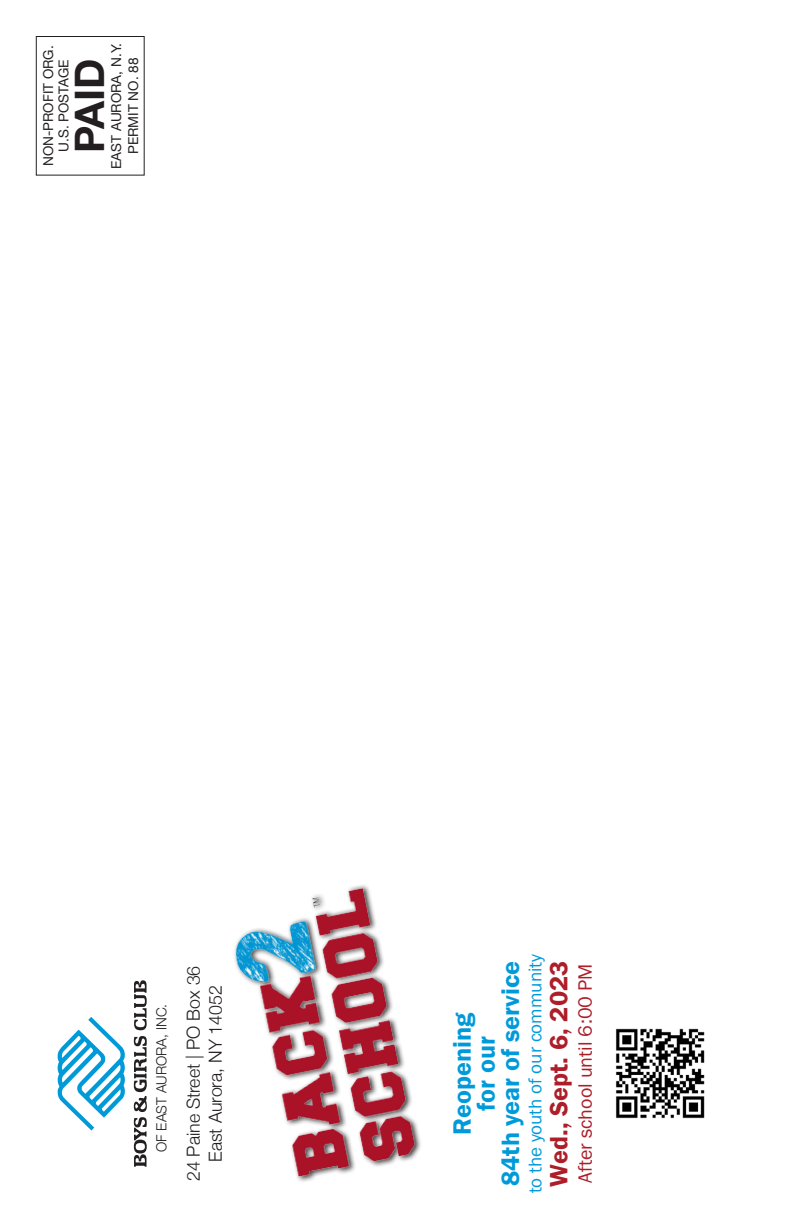
<style>
.page{position:relative;width:792px;height:1224px;background:#fff}
.page>*{position:absolute;margin:0;border:0;box-sizing:border-box;transform-origin:0 0}
.t1{font:700 40.8px "Helvetica Neue";color:#231f20}
.t2{font:26px/24.2px "Franklin Gothic URW Dem";color:#009ada;text-align:center}
.t3{font:26px "Franklin Gothic URW Dem";color:#ad1e29}
.t4{font:20px "Franklin Gothic URW Boo";color:#ad1e29}
.t5{font:19px "Franklin Gothic URW Boo";color:#009ada}
.t6{font:300 18px "Helvetica Neue";color:#231f20}
.t7{font:300 14px "Helvetica Neue";color:#231f20}
.t8{font:13.6px/15.4px "Helvetica Neue";color:#231f20;text-align:center}
</style>
<div class="page">
<svg style="left:134px;top:1036px;width:13px;height:131px"></svg>
<svg style="left:134px;top:980px;width:13px;height:50px"></svg>
<svg style="left:58px;top:1017px;width:67px;height:114px"></svg>
<div style="left:36px;top:36px;width:109px;height:140px;border:1px solid #231f20"></div>
<img style="left:234px;top:885px;width:187px;height:297px">
<img style="left:616px;top:1028px;width:89px;height:91px">
<p class="t8" style="left:108px;top:169px;width:128px;line-height:17px;rotate:-90deg">EAST AURORA, N.Y.<br>PERMIT NO. 88</p>
<p class="t8" style="left:40px;top:166px;width:122px;rotate:-90deg">NON-PROFIT ORG.<br>U.S. POSTAGE</p>
<p class="t1" style="left:64px;top:153px;width:96px;rotate:-90deg">PAID</p>
<p class="t7" style="left:150px;top:1152px;width:150px;rotate:-90deg">OF EAST AURORA, INC.</p>
<p class="t6" style="left:179px;top:1181px;width:217px;rotate:-90deg">24 Paine Street | PO Box 36</p>
<p class="t6" style="left:201px;top:1162px;width:178px;rotate:-90deg">East Aurora, NY 14052</p>
<p class="t2" style="left:450px;top:1186px;width:227px;rotate:-90deg">Reopening<br>for our<br>84th year of service</p>
<p class="t5" style="left:524px;top:1193px;width:241px;rotate:-90deg">to the youth of our community</p>
<p class="t3" style="left:543px;top:1187px;width:227px;rotate:-90deg">Wed., Sept. 6, 2023</p>
<p class="t4" style="left:573px;top:1183px;width:221px;rotate:-90deg">After school until 6:00 PM</p>
</div>
